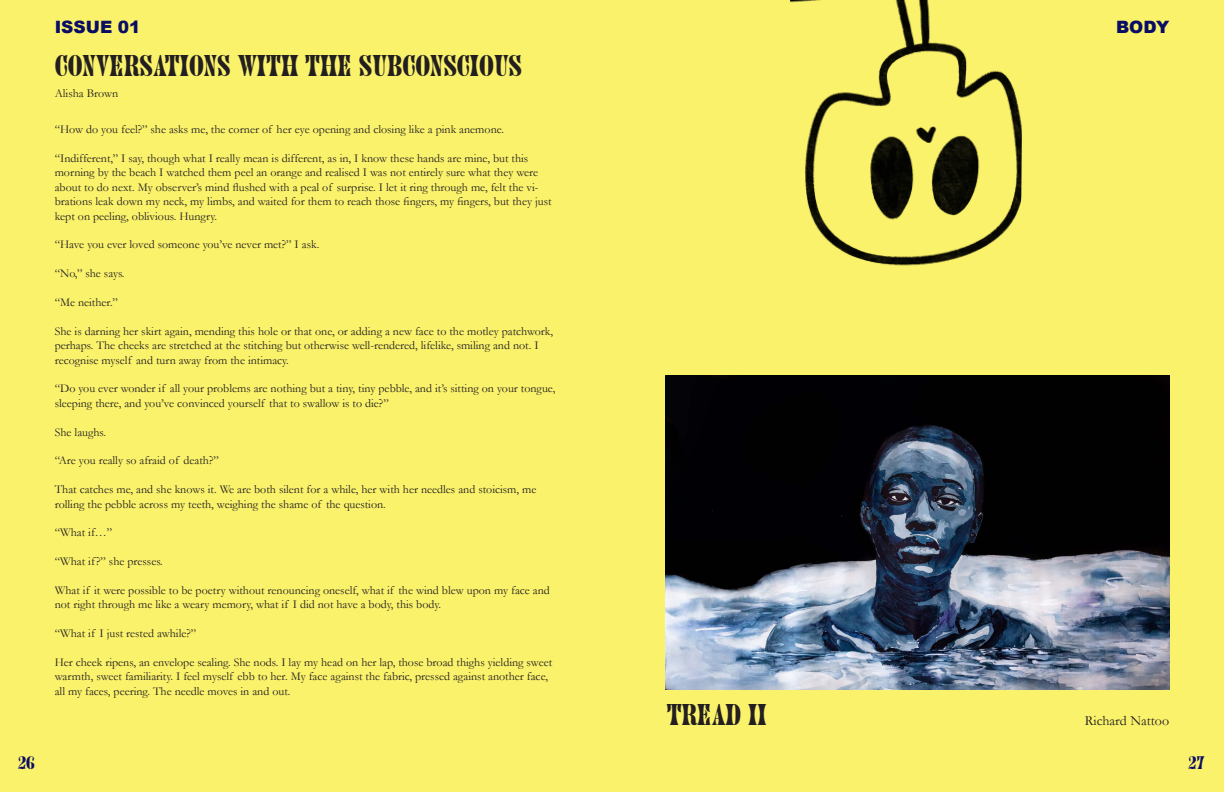
<style>
.page{position:relative;width:1224px;height:792px;background:#faf26b}
.page>*{position:absolute;margin:0;border:0;box-sizing:border-box;transform-origin:0 0}
.t1{font:28px "Juniper Std";color:#231f20}
.t2{font:900 17px "Arial";color:#090d64}
.t3{font:17px "Juniper Std";color:#090d64}
.t4{font:14px "Garamond";color:#231f20}
.Poem_Prose_Text{font:12px/14.4px "Garamond";color:#231f20}
</style>
<div class="page">
<img style="left:665px;top:376px;width:504px;height:313px">
<img style="left:790px;top:0;width:232px;height:266px">
<h2 class="t2" style="left:55px;top:15px;width:87px">ISSUE 01</h2>
<h2 class="t2" style="left:1116px;top:15px;width:55px">BODY</h2>
<p class="t1" style="left:55px;top:50px;width:469px">CONVERSATIONS WITH THE SUBCONSCIOUS</p>
<p class="Poem_Prose_Text" style="left:55px;top:86px;width:65px">Alisha Brown</p>
<p class="Poem_Prose_Text" style="left:55px;top:122px;width:451px">“How do you feel?” she asks me, the corner of her eye opening and closing like a pink anemone.</p>
<p class="Poem_Prose_Text" style="left:55px;top:151px;width:498px">“Indifferent,” I say, though what I really mean is different, as in, I know these hands are mine, but this morning by the beach I watched them peel an orange and realised I was not entirely sure what they were about to do next. My observer’s mind flushed with a peal of surprise. I let it ring through me, felt the vi&shy;brations leak down my neck, my limbs, and waited for them to reach those fingers, my fingers, but they just kept on peeling, oblivious. Hungry.</p>
<p class="Poem_Prose_Text" style="left:55px;top:237px;width:266px">“Have you ever loved someone you’ve never met?” I ask.</p>
<p class="Poem_Prose_Text" style="left:55px;top:266px;width:71px">“No,” she says.</p>
<p class="Poem_Prose_Text" style="left:55px;top:295px;width:65px">“Me neither.”</p>
<p class="Poem_Prose_Text" style="left:55px;top:323px;width:500px">She is darning her skirt again, mending this hole or that one, or adding a new face to the motley patchwork, perhaps. The cheeks are stretched at the stitching but otherwise well-rendered, lifelike, smiling and not. I recognise myself and turn away from the intimacy.</p>
<p class="Poem_Prose_Text" style="left:55px;top:381px;width:502px">“Do you ever wonder if all your problems are nothing but a tiny, tiny pebble, and it’s sitting on your tongue, sleeping there, and you’ve convinced yourself that to swallow is to die?”</p>
<p class="Poem_Prose_Text" style="left:55px;top:424px;width:53px">She laughs.</p>
<p class="Poem_Prose_Text" style="left:55px;top:453px;width:166px">“Are you really so afraid of death?”</p>
<p class="Poem_Prose_Text" style="left:55px;top:482px;width:483px">That catches me, and she knows it. We are both silent for a while, her with her needles and stoicism, me rolling the pebble across my teeth, weighing the shame of the question.</p>
<p class="Poem_Prose_Text" style="left:55px;top:525px;width:59px">“What if…”</p>
<p class="Poem_Prose_Text" style="left:55px;top:554px;width:110px">“What if?” she presses.</p>
<p class="Poem_Prose_Text" style="left:55px;top:583px;width:497px">What if it were possible to be poetry without renouncing oneself, what if the wind blew upon my face and not right through me like a weary memory, what if I did not have a body, this body.</p>
<p class="Poem_Prose_Text" style="left:55px;top:626px;width:143px">“What if I just rested awhile?”</p>
<p class="Poem_Prose_Text" style="left:55px;top:655px;width:499px">Her cheek ripens, an envelope sealing. She nods. I lay my head on her lap, those broad thighs yielding sweet warmth, sweet familiarity. I feel myself ebb to her. My face against the fabric, pressed against another face, all my faces, peering. The needle moves in and out.</p>
<p class="t1" style="left:667px;top:699px;width:101px">TREAD II</p>
<p class="t4" style="left:1085px;top:711px;width:86px">Richard Nattoo</p>
<h2 class="t3" style="left:18px;top:753px;width:18px">26</h2>
<h2 class="t3" style="left:1189px;top:753px;width:17px">27</h2>
</div>
